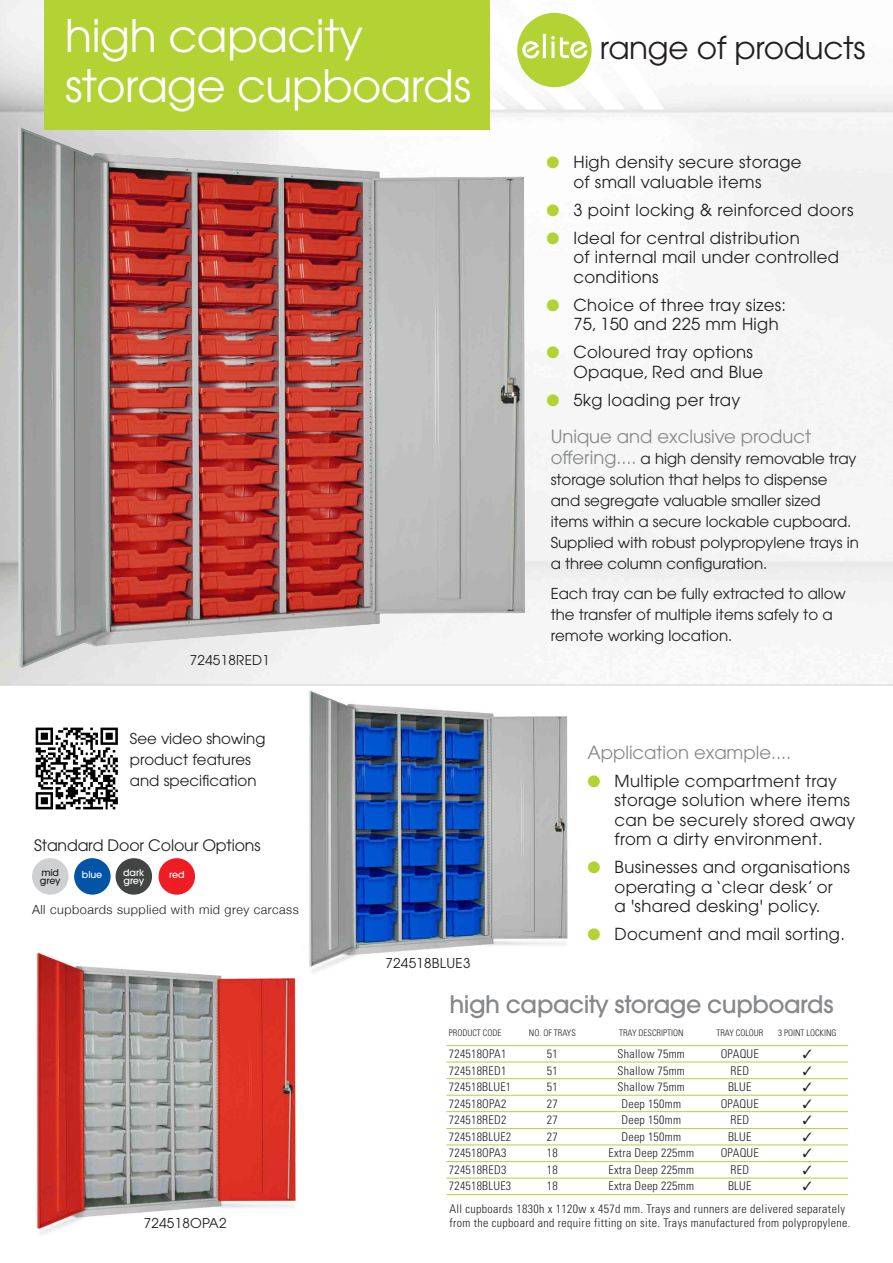
<style>
.page{position:relative;width:893px;height:1263px;background:#fff}
.page>*{position:absolute;margin:0;border:0;box-sizing:border-box;transform-origin:0 0}
.t1{font:44.55px/49.5px "Avant Garde";letter-spacing:-.01em;color:#fff}
.t2{font:31.05px "Avant Garde";letter-spacing:-.01em;color:#231f20}
.t3{font:500 24px "Avant Garde";letter-spacing:-.02em;color:#86888b}
.t4{font:18px "Avant Garde";color:#86888b}
.t5{font:16.5px/19.5px "Avant Garde";letter-spacing:.02em;color:#231f20}
.t6{font:15.75px "Avant Garde";letter-spacing:-.01em;color:#231f20}
.t7{font:15px/21px "Avant Garde";color:#231f20}
.t8{font:13.5px "Avant Garde";letter-spacing:.02em;color:#231f20}
.t9{font:300 12.6px "Helvetica Neue";letter-spacing:.04em;color:#231f20}
.t10{font:300 condensed 12px/13.5px "Univers LT Std";letter-spacing:.02em;color:#231f20}
.t11{font:500 9.45px "Avant Garde";letter-spacing:-.01em;color:#fff}
.t12{font:500 9.45px/8.4px "Avant Garde";letter-spacing:-.01em;color:#231f20}
.t13{font:300 condensed 9px "Univers LT Std";color:#231f20}
.s1{color:#b3d234}
.s2{font-size:18px;color:#86888b}
</style>
<div class="page">
<img style="left:0;top:0;width:893px;height:685px">
<img style="left:36px;top:951px;width:261px;height:284px">
<img style="left:293px;top:694px;width:275px;height:283px">
<hr style="left:0;top:685px;width:893px;height:1px;background:#cfd0d2">
<img style="left:15px;top:125px;width:520px;height:569px">
<img style="left:35px;top:727px;width:83px;height:83px">
<div style="left:45px;top:0;width:445px;height:129px;background:#b3d234"></div>
<div style="left:32px;top:858px;width:37px;height:37px;background:#cfd0d2;border-radius:50%"></div>
<div style="left:159px;top:858px;width:36px;height:37px;background:#ee1d23;border-radius:50%"></div>
<div style="left:74px;top:858px;width:37px;height:37px;background:#0154a6;border-radius:50%"></div>
<div style="left:116px;top:858px;width:36px;height:37px;background:#434545;border-radius:50%"></div>
<div style="left:517px;top:13px;width:75px;height:74px;background:#b3d234;border-radius:50%"></div>
<svg style="left:522px;top:34px;width:66px;height:24px"></svg>
<hr style="left:446px;top:1045px;width:402px;height:1px;background:#b3d234">
<hr style="left:446px;top:1128px;width:402px;height:1px;background:#b3d234">
<hr style="left:446px;top:1062px;width:402px;height:1px;background:#b3d234">
<hr style="left:446px;top:1144px;width:402px;height:1px;background:#b3d234">
<hr style="left:446px;top:1078px;width:402px;height:1px;background:#b3d234">
<hr style="left:446px;top:1161px;width:402px;height:1px;background:#b3d234">
<hr style="left:446px;top:1095px;width:402px;height:1px;background:#b3d234">
<hr style="left:446px;top:1178px;width:402px;height:1px;background:#b3d234">
<hr style="left:446px;top:1111px;width:402px;height:1px;background:#b3d234">
<hr style="left:446px;top:1194px;width:402px;height:1px;background:#b3d234">
<p class="t1" style="left:65px;top:11px;width:407px">high capacity storage cupboards</p>
<p class="t8" style="left:190px;top:652px;width:82px">724518RED1</p>
<p class="t7" style="left:130px;top:728px;width:137px">See video showing product features and specification</p>
<p class="t6" style="left:34px;top:836px;width:228px">Standard Door Colour Options</p>
<p class="t11" style="left:82px;top:869px;width:22px">blue</p>
<p class="t11" style="left:123px;top:867px;width:23px">dark</p>
<p class="t11" style="left:169px;top:869px;width:17px">red</p>
<p class="t11" style="left:124px;top:875px;width:22px">grey</p>
<p class="t9" style="left:32px;top:899px;width:268px">All cupboards supplied with mid grey carcass</p>
<p class="t12" style="left:40px;top:868px;width:22px">mid grey</p>
<p class="t8" style="left:385px;top:955px;width:87px">724518BLUE3</p>
<p class="t2" style="left:600px;top:29px;width:267px">range of products</p>
<p class="t5" style="left:573px;top:152px;width:230px;text-indent:-27px"><span class="s1">●</span> High density secure storage of small valuable items</p>
<p class="t5" style="left:546px;top:200px;width:308px"><span class="s1">●</span> 3 point locking &amp; reinforced doors</p>
<p class="t5" style="left:573px;top:228px;width:267px;text-indent:-27px"><span class="s1">●</span> Ideal for central distribution<br>of internal mail under controlled conditions</p>
<p class="t5" style="left:573px;top:295px;width:214px;text-indent:-27px"><span class="s1">●</span> Choice of three tray sizes:<br>75, 150 and 225 mm High</p>
<p class="t5" style="left:573px;top:342px;width:191px;text-indent:-27px"><span class="s1">●</span> Coloured tray options<br>Opaque, Red and Blue</p>
<p class="t5" style="left:546px;top:390px;width:195px"><span class="s1">●</span> 5kg loading per tray</p>
<p class="t4" style="left:551px;top:426px;width:262px">Unique and exclusive product</p>
<p class="t7" style="left:551px;top:448px;width:310px"><span class="s2">offering....</span> a high density removable tray storage solution that helps to dispense and segregate valuable smaller sized items within a secure lockable cupboard.<br>Supplied with robust polypropylene trays in a three column configuration.</p>
<p class="t7" style="left:551px;top:583px;width:297px">Each tray can be fully extracted to allow the transfer of multiple items safely to a remote working location.</p>
<p class="t4" style="left:587px;top:741px;width:205px">Application example....</p>
<p class="t5" style="left:614px;top:771px;width:242px;text-indent:-27px"><span class="s1">●</span> Multiple compartment tray storage solution where items can be securely stored away from a dirty environment.</p>
<p class="t5" style="left:587px;top:857px;width:264px;text-align:center"><span class="s1">●</span> Businesses and organisations operating a ‘clear desk’ or<br>a 'shared desking' policy.</p>
<p class="t5" style="left:587px;top:924px;width:259px"><span class="s1">●</span> Document and mail sorting.</p>
<p class="t3" style="left:449px;top:990px;width:386px">high capacity storage cupboards</p>
<p class="t8" style="left:144px;top:1215px;width:84px">724518OPA2</p>
<p class="t13" style="left:449px;top:1027px;width:54px">PRODUCT CODE</p>
<p class="t13" style="left:529px;top:1027px;width:49px">NO. OF TRAYS</p>
<p class="t13" style="left:619px;top:1027px;width:66px">TRAY DESCRIPTION</p>
<p class="t13" style="left:716px;top:1027px;width:49px">TRAY COLOUR</p>
<p class="t13" style="left:778px;top:1027px;width:60px">3 POINT LOCKING</p>
<p class="t10" style="left:449px;top:1047px;width:59px">724518OPA1</p>
<p class="t10" style="left:547px;top:1047px;width:12px">51</p>
<p class="t10" style="left:618px;top:1047px;width:69px">Shallow 75mm</p>
<p class="t10" style="left:721px;top:1047px;width:40px">OPAQUE</p>
<p class="t10" style="left:449px;top:1063px;width:59px">724518RED1</p>
<p class="t10" style="left:547px;top:1063px;width:12px">51</p>
<p class="t10" style="left:618px;top:1063px;width:69px">Shallow 75mm</p>
<p class="t10" style="left:730px;top:1063px;width:20px">RED</p>
<p class="t10" style="left:449px;top:1080px;width:64px">724518BLUE1</p>
<p class="t10" style="left:547px;top:1080px;width:12px">51</p>
<p class="t10" style="left:618px;top:1080px;width:69px">Shallow 75mm</p>
<p class="t10" style="left:728px;top:1080px;width:25px">BLUE</p>
<p class="t10" style="left:449px;top:1096px;width:59px">724518OPA2</p>
<p class="t10" style="left:547px;top:1096px;width:12px">27</p>
<p class="t10" style="left:621px;top:1096px;width:61px">Deep 150mm</p>
<p class="t10" style="left:721px;top:1096px;width:40px">OPAQUE</p>
<p class="t10" style="left:449px;top:1113px;width:59px">724518RED2</p>
<p class="t10" style="left:547px;top:1113px;width:12px">27</p>
<p class="t10" style="left:621px;top:1113px;width:61px">Deep 150mm</p>
<p class="t10" style="left:730px;top:1113px;width:20px">RED</p>
<p class="t10" style="left:449px;top:1129px;width:64px">724518BLUE2</p>
<p class="t10" style="left:547px;top:1129px;width:12px">27</p>
<p class="t10" style="left:621px;top:1129px;width:61px">Deep 150mm</p>
<p class="t10" style="left:728px;top:1129px;width:25px">BLUE</p>
<p class="t10" style="left:449px;top:1146px;width:59px">724518OPA3</p>
<p class="t10" style="left:547px;top:1146px;width:12px">18</p>
<p class="t10" style="left:608px;top:1146px;width:87px">Extra Deep 225mm</p>
<p class="t10" style="left:721px;top:1146px;width:40px">OPAQUE</p>
<p class="t10" style="left:449px;top:1162px;width:59px">724518RED3</p>
<p class="t10" style="left:547px;top:1162px;width:12px">18</p>
<p class="t10" style="left:608px;top:1162px;width:87px">Extra Deep 225mm</p>
<p class="t10" style="left:730px;top:1162px;width:20px">RED</p>
<p class="t10" style="left:449px;top:1179px;width:64px">724518BLUE3</p>
<p class="t10" style="left:547px;top:1179px;width:12px">18</p>
<p class="t10" style="left:608px;top:1179px;width:87px">Extra Deep 225mm</p>
<p class="t10" style="left:728px;top:1179px;width:25px">BLUE</p>
<p class="t10" style="left:449px;top:1202px;width:403px">All cupboards 1830h x 1120w x 457d mm. Trays and runners are delivered separately from the cupboard and require fitting on site. Trays manufactured from polypropylene.</p>
</div>
